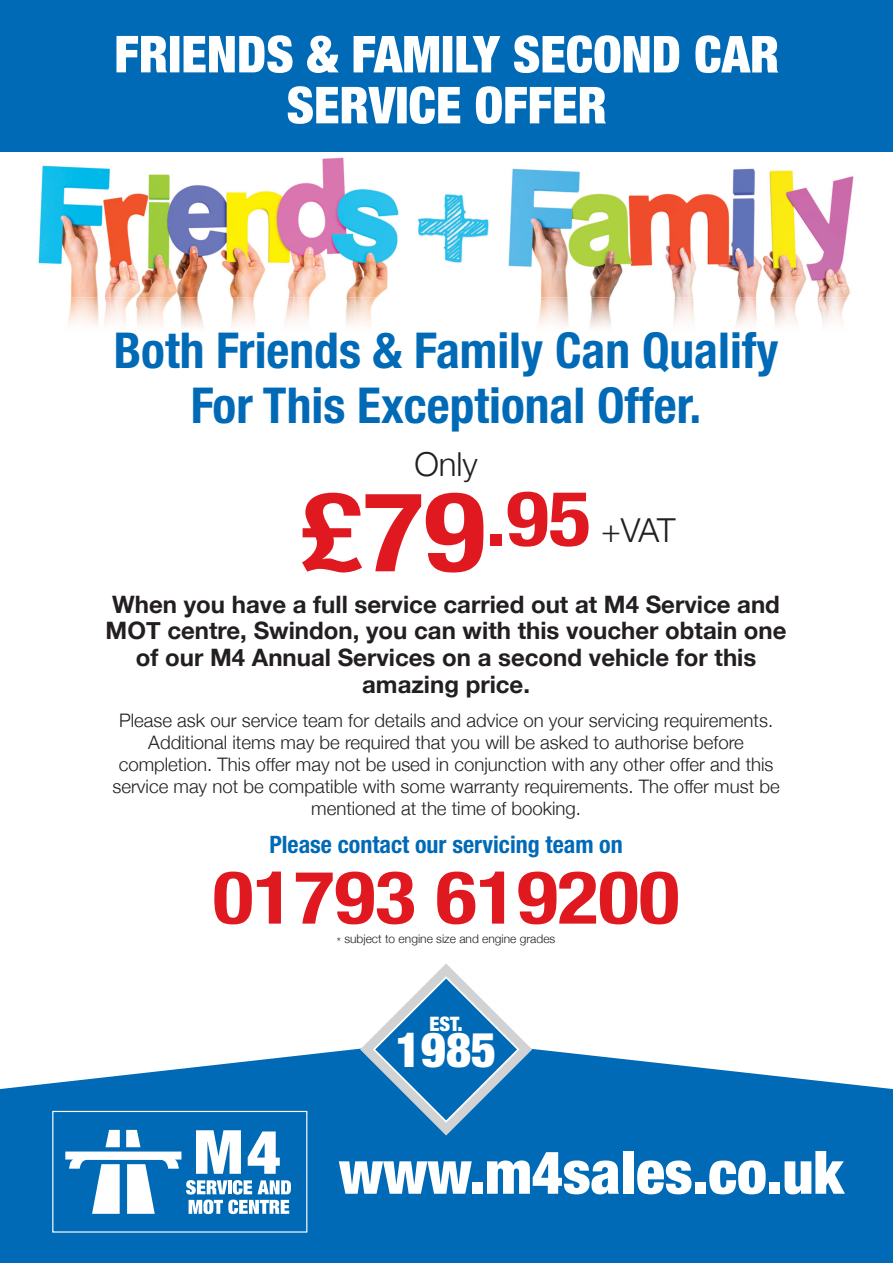
<style>
.page{position:relative;width:893px;height:1263px;background:#fff}
.page>*{position:absolute;margin:0;border:0;box-sizing:border-box;transform-origin:0 0}
.t1{font:700 condensed 111px "Helvetica Neue";color:#e01921;scale:1.15 1}
.t2{font:700 condensed 73.5px "Helvetica Neue";color:#e01921;scale:1.15 1}
.t3{font:900 condensed 59.85px "Helvetica Neue";color:#fff}
.t4{font:900 condensed 51px/50.8px "Helvetica Neue";color:#fff;text-align:center}
.t5{font:700 condensed 49.5px/54.8px "Helvetica Neue";color:#016ab6;text-align:center}
.t6{font:900 condensed 48.3px "Helvetica Neue";color:#fff}
.t7{font:300 33px "Helvetica Neue";color:#231f20}
.t8{font:700 24px/26.7px "Helvetica Neue";color:#231f20;text-align:center}
.t9{font:700 condensed 24px "Helvetica Neue";color:#016ab6}
.t10{font:900 condensed 19.95px "Helvetica Neue";color:#fff}
.t11{font:300 18.6px/22.2px "Helvetica Neue";color:#231f20;text-align:center}
.t12{font:300 12px "Helvetica Neue";color:#231f20}
</style>
<div class="page">
<svg style="left:0;top:1048px;width:893px;height:215px;background:#1c7abd"></svg>
<svg style="left:360px;top:963px;width:172px;height:172px"></svg>
<div style="left:0;top:0;width:893px;height:153px;background:#016ab6"></div>
<img style="left:38px;top:157px;width:816px;height:141px">
<svg style="left:68px;top:298px;width:779px;height:30px"></svg>
<div style="left:45px;top:1103px;width:270px;height:137px;background:#016ab6"></div>
<div style="left:52px;top:1111px;width:255px;height:121px;border:1px solid #fff"></div>
<svg style="left:65px;top:1130px;width:226px;height:84px"></svg>
<h3 class="t4" style="left:114px;top:26px;width:666px">FRIENDS &amp; FAMILY SECOND CAR<br>SERVICE OFFER</h3>
<h3 class="t5" style="left:114px;top:320px;width:666px">Both Friends &amp; Family Can Qualify<br>For This Exceptional Offer.</h3>
<h3 class="t7" style="left:414px;top:444px;width:65px">Only</h3>
<h1 class="t1" style="left:301px;top:440px;width:253px">£79<sup>.95</sup></h1>
<p class="t8" style="left:106px;top:590px;width:682px">When you have a full service carried out at M4 Service and MOT centre, Swindon, you can with this voucher obtain one of our M4 Annual Services on a second vehicle for this amazing price.</p>
<p class="t11" style="left:112px;top:708px;width:669px">Please ask our service team for details and advice on your servicing requirements.<br>Additional items may be required that you will be asked to authorise before completion. This offer may not be used in conjunction with any other offer and this service may not be compatible with some warranty requirements. The offer must be mentioned at the time of booking.</p>
<p class="t9" style="left:269px;top:825px;width:355px">Please contact our servicing team on</p>
<h2 class="t2" style="left:213px;top:836px;width:407px">01793 619200</h2>
<p class="t12" style="left:337px;top:931px;width:220px">* subject to engine size and engine grades</p>
<h3 class="t7" style="left:601px;top:510px;width:76px">+VAT</h3>
<p class="t10" style="left:429px;top:1007px;width:35px">EST.</p>
<h3 class="t6" style="left:396px;top:1010px;width:102px">1985</h3>
<h3 class="t3" style="left:339px;top:1123px;width:506px">www.m4sales.co.uk</h3>
</div>
